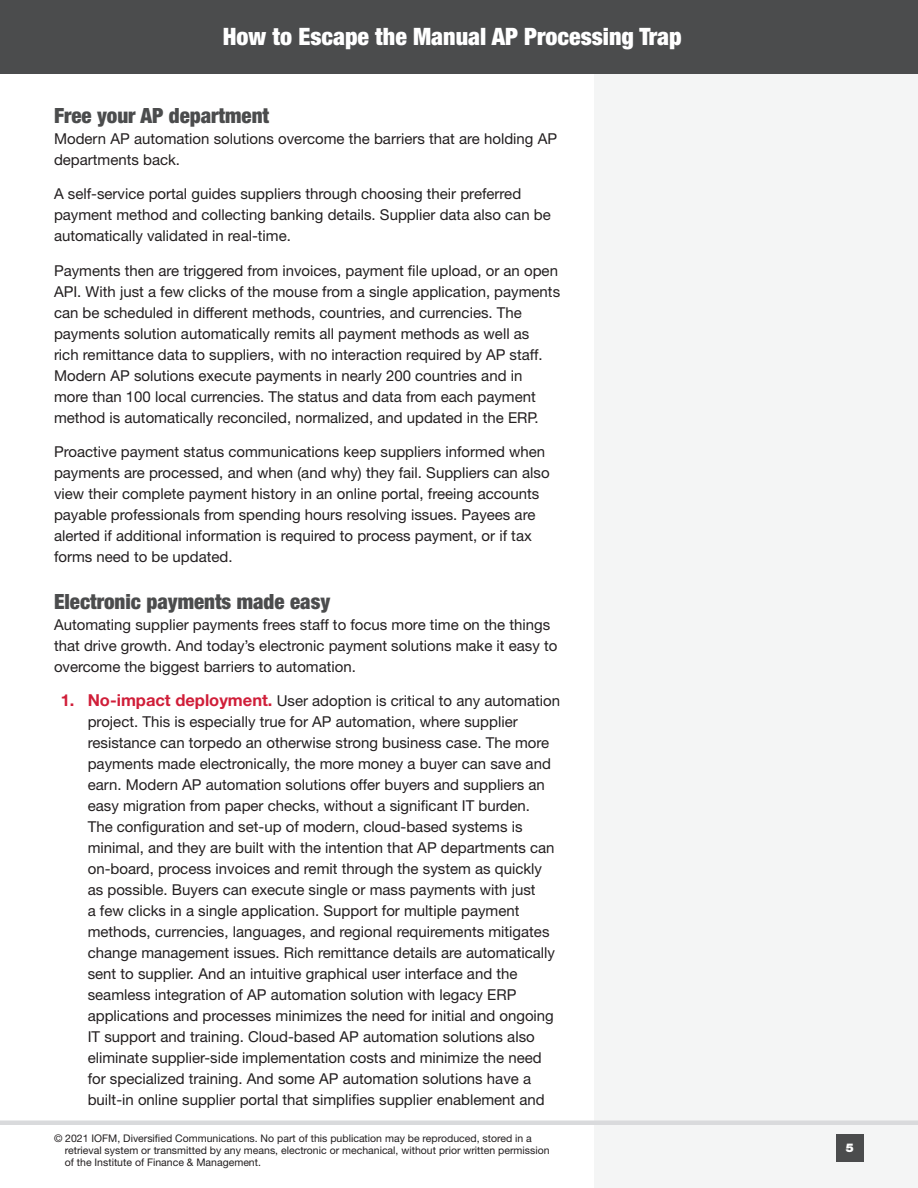
<style>
.page{position:relative;width:918px;height:1188px;background:#fff}
.page>*{position:absolute;margin:0;border:0;box-sizing:border-box;transform-origin:0 0}
.t1{font:900 condensed 24px "Helvetica Neue LT Std";color:#fff}
.t2{font:900 condensed 21px "Helvetica Neue LT Std";color:#4b4c4d}
.t3{font:15px/21px "Helvetica Neue LT Std";color:#231f20}
.t4{font:900 12px "Helvetica Neue LT Std";color:#fff}
.t5{font:10.5px/12px "Helvetica Neue LT Std";color:#231f20}
.s1{font-weight:700;font-size:16.5px;color:#d01e39}
</style>
<div class="page">
<div style="left:594px;top:0;width:324px;height:1188px;background:#f4f5f5"></div>
<div style="left:0;top:0;width:918px;height:74px;background:#4b4c4d"></div>
<div style="left:836px;top:1134px;width:28px;height:28px;background:#4b4c4d"></div>
<div style="left:0;top:1120px;width:918px;height:5px;background:#d9dadc"></div>
<h1 class="t1" style="left:223px;top:22px;width:460px">How to Escape the Manual AP Processing Trap</h1>
<h2 class="t2" style="left:54px;top:103px;width:217px">Free your AP department</h2>
<p class="t3" style="left:54px;top:128px;width:505px">Modern AP automation solutions overcome the barriers that are holding AP departments back.</p>
<p class="t3" style="left:54px;top:183px;width:498px">A self-service portal guides suppliers through choosing their preferred payment method and collecting banking details. Supplier data also can be automatically validated in real-time.</p>
<p class="t3" style="left:54px;top:260px;width:508px">Payments then are triggered from invoices, payment file upload, or an open API. With just a few clicks of the mouse from a single application, payments can be scheduled in different methods, countries, and currencies. The payments solution automatically remits all payment methods as well as<br>rich remittance data to suppliers, with no interaction required by AP staff.<br>Modern AP solutions execute payments in nearly 200 countries and in more than 100 local currencies. The status and data from each payment method is automatically reconciled, normalized, and updated in the ERP.</p>
<p class="t3" style="left:54px;top:441px;width:497px">Proactive payment status communications keep suppliers informed when payments are processed, and when (and why) they fail. Suppliers can also view their complete payment history in an online portal, freeing accounts payable professionals from spending hours resolving issues. Payees are alerted if additional information is required to process payment, or if tax forms need to be updated.</p>
<h2 class="t2" style="left:54px;top:589px;width:278px">Electronic payments made easy</h2>
<p class="t3" style="left:54px;top:614px;width:505px">Automating supplier payments frees staff to focus more time on the things that drive growth. And today’s electronic payment solutions make it easy to overcome the biggest barriers to automation.</p>
<p class="t3" style="left:88px;top:690px;width:474px;text-indent:-27px"><span class="s1">1. No-impact deployment.</span> User adoption is critical to any automation project. This is especially true for AP automation, where supplier resistance can torpedo an otherwise strong business case. The more payments made electronically, the more money a buyer can save and earn. Modern AP automation solutions offer buyers and suppliers an easy migration from paper checks, without a significant IT burden.<br>The configuration and set-up of modern, cloud-based systems is minimal, and they are built with the intention that AP departments can on-board, process invoices and remit through the system as quickly as possible. Buyers can execute single or mass payments with just<br>a few clicks in a single application. Support for multiple payment methods, currencies, languages, and regional requirements mitigates change management issues. Rich remittance details are automatically sent to supplier. And an intuitive graphical user interface and the seamless integration of AP automation solution with legacy ERP applications and processes minimizes the need for initial and ongoing IT support and training. Cloud-based AP automation solutions also eliminate supplier-side implementation costs and minimize the need for specialized training. And some AP automation solutions have a built-in online supplier portal that simplifies supplier enablement and</p>
<p class="t5" style="left:65px;top:1132px;width:486px;text-indent:-11px">© 2021 IOFM, Diversified Communications. No part of this publication may be reproduced, stored in a retrieval system or transmitted by any means, electronic or mechanical, without prior written permission of the Institute of Finance &amp; Management.</p>
<p class="t4" style="left:846px;top:1141px;width:10px">5</p>
</div>
